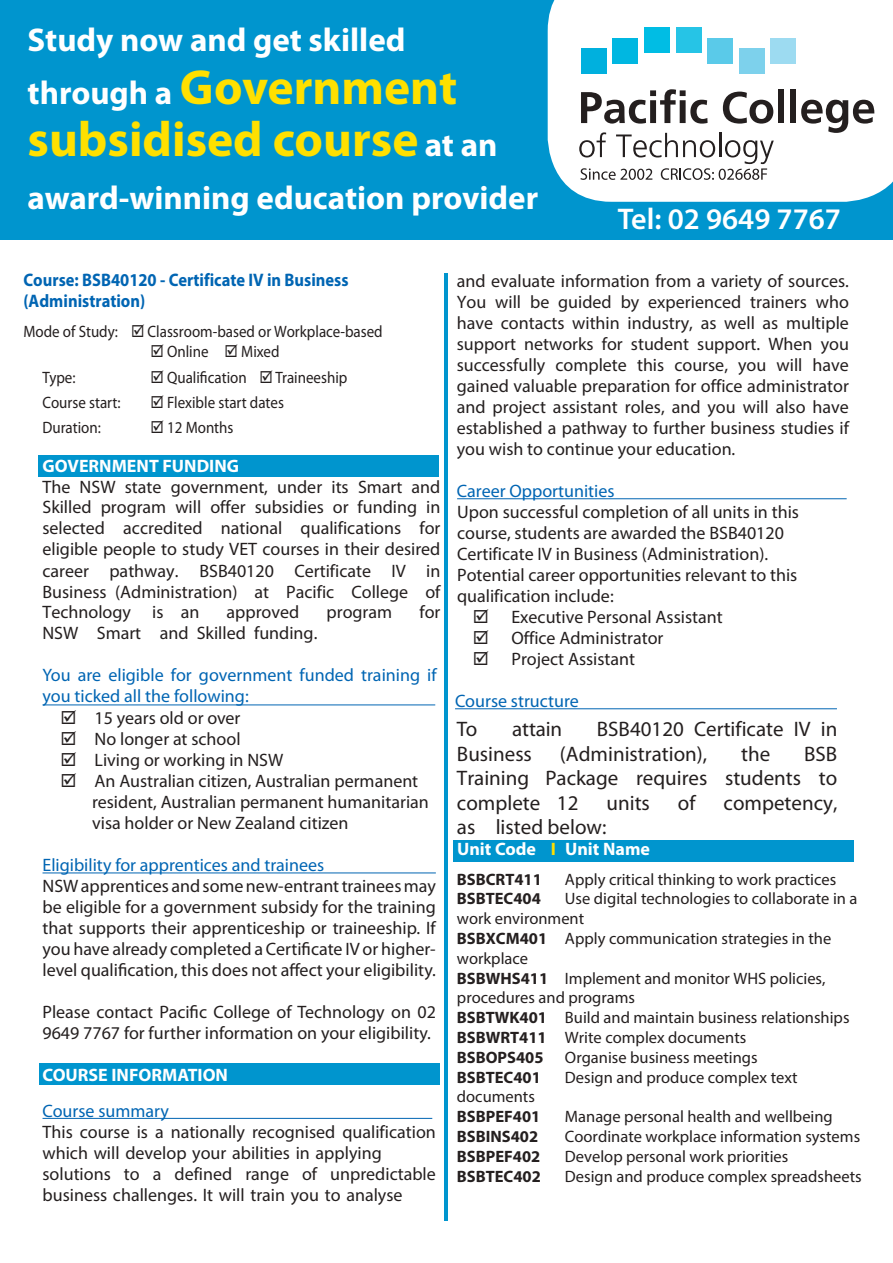
<style>
.page{position:relative;width:893px;height:1263px;background:#fff}
.page>*{position:absolute;margin:0;border:0;box-sizing:border-box;transform-origin:0 0}
.t1{font:700 49.5px/52.5px "Myriad Pro";color:#ffe000}
.t2{font:700 33px "Myriad Pro";color:#fff}
.t3{font:600 30px "Myriad Pro";color:#fff}
.t4{font:21px/24.5px "Myriad Pro";color:#241f1f;text-align:justify}
.t5{font:700 18.15px/20.9px "Myriad Pro";color:#0065b3;scale:.91 1}
.t6{font:18px/21px "Myriad Pro";color:#241f1f}
.t7{font:18px/21px "Myriad Pro";color:#0065b3}
.t8{font:700 18px "Myriad Pro";color:#fff}
.t9{font:16.5px/19.8px "Myriad Pro";color:#241f1f}
.t10{font:16.5px "Myriad Pro";color:#241f1f;scale:.91 1}
.t11{font:700 16.5px "Myriad Pro";color:#241f1f}
.s1{font-size:33px;color:#fff}
.s2{color:#ffe000}
.s3{font-weight:700}
</style>
<div class="page">
<div style="left:0;top:0;width:893px;height:239px;background:#0095ce"></div>
<div style="left:548px;top:0;width:345px;height:202px;background:#fff"></div>
<svg style="left:581px;top:89px;width:127px;height:35px;background:#aba9a9"></svg>
<svg style="left:723px;top:92px;width:50px;height:32px;background:#a6a4a4"></svg>
<div style="left:778px;top:90px;width:6px;height:33px;background:#241f1f"></div>
<div style="left:790px;top:90px;width:6px;height:33px;background:#241f1f"></div>
<svg style="left:801px;top:100px;width:73px;height:33px;background:#9e9b9b"></svg>
<div style="left:581px;top:49px;width:25px;height:25px;background:#00b0de"></div>
<div style="left:613px;top:38px;width:25px;height:25px;background:#00b7e1"></div>
<div style="left:644px;top:28px;width:26px;height:25px;background:#00bde4"></div>
<div style="left:676px;top:28px;width:25px;height:25px;background:#26c4e6"></div>
<div style="left:707px;top:38px;width:26px;height:25px;background:#5acae9"></div>
<div style="left:739px;top:49px;width:25px;height:25px;background:#7dd1ec"></div>
<div style="left:771px;top:38px;width:25px;height:25px;background:#9ddbf1"></div>
<svg style="left:579px;top:132px;width:195px;height:48px;background:#d7d6d6"></svg>
<div style="left:39px;top:455px;width:400px;height:21px;background:#0095ce"></div>
<div style="left:39px;top:1064px;width:400px;height:21px;background:#0095ce"></div>
<hr style="left:43px;top:704px;width:392px;height:1px;background:#0065b3">
<hr style="left:43px;top:872px;width:393px;height:1px;background:#0065b3">
<hr style="left:43px;top:1118px;width:389px;height:1px;background:#0065b3">
<div style="left:454px;top:840px;width:400px;height:21px;background:#0095ce"></div>
<hr style="left:457px;top:498px;width:390px;height:1px;background:#0065b3">
<hr style="left:455px;top:708px;width:382px;height:1px;background:#0065b3">
<hr style="left:445px;top:273px;width:3px;height:947px;background:#0095ce">
<h2 class="t2" style="left:28px;top:28px;width:379px">Study now and get skilled</h2>
<h1 class="t1" style="left:28px;top:65px;width:471px"><span class="s1">through a</span> Government subsidised course <span class="s1">at an</span></h1>
<h2 class="t2" style="left:28px;top:185px;width:512px">award-winning education provider</h2>
<h3 class="t3" style="left:618px;top:201px;width:225px">Tel: 02 9649 7767</h3>
<p class="t5" style="left:23px;top:271px;width:359px">Course: BSB40120 - Certificate IV in Business (Administration)</p>
<p class="t10" style="left:23px;top:325px;width:396px">Mode of Study: ☑ Classroom-based or Workplace-based</p>
<p class="t10" style="left:151px;top:345px;width:143px">☑ Online ☑ Mixed</p>
<p class="t10" style="left:43px;top:371px;width:38px">Type:</p>
<p class="t10" style="left:151px;top:371px;width:218px">☑ Qualification ☑ Traineeship</p>
<p class="t10" style="left:43px;top:396px;width:87px">Course start:</p>
<p class="t10" style="left:151px;top:396px;width:148px">☑ Flexible start dates</p>
<p class="t10" style="left:43px;top:421px;width:66px">Duration:</p>
<p class="t10" style="left:151px;top:421px;width:93px">☑ 12 Months</p>
<p class="t8" style="left:43px;top:459px;width:198px">GOVERNMENT FUNDING</p>
<p class="t6" style="left:42px;top:476px;width:399px;text-align:justify">The NSW state government, under its Smart and Skilled program will offer subsidies or funding in selected accredited national qualifications for eligible people to study VET courses in their desired career pathway. BSB40120 Certificate IV in Business (Administration) at Pacific College of Technology is an</p>
<p class="t6" style="left:227px;top:603px;width:74px">approved</p>
<p class="t6" style="left:327px;top:603px;width:67px">program</p>
<p class="t6" style="left:419px;top:603px;width:23px">for</p>
<p class="t6" style="left:42px;top:624px;width:276px">NSW Smart and Skilled funding.</p>
<p class="t7" style="left:42px;top:666px;width:396px">You are eligible for government funded training if you ticked all the following:</p>
<p class="t6" style="left:61px;top:709px;width:181px">☑ 15 years old or over</p>
<p class="t6" style="left:61px;top:730px;width:182px">☑ No longer at school</p>
<p class="t6" style="left:61px;top:751px;width:224px">☑ Living or working in NSW</p>
<p class="t6" style="left:92px;top:772px;width:338px;text-indent:-32px">☑ An Australian citizen, Australian permanent resident, Australian permanent humanitarian visa holder or New Zealand citizen</p>
<p class="t7" style="left:43px;top:856px;width:283px">Eligibility for apprentices and trainees</p>
<p class="t6" style="left:43px;top:877px;width:395px;text-align:justify">NSW apprentices and some new-entrant trainees may be eligible for a government subsidy for the training that supports their apprenticeship or traineeship. If you have already completed a Certificate IV or higher&shy;level qualification, this does not affect your eligibility.</p>
<p class="t6" style="left:43px;top:1003px;width:395px">Please contact Pacific College of Technology on 02<br>9649 7767 for further information on your eligibility.</p>
<p class="t8" style="left:43px;top:1068px;width:187px">COURSE INFORMATION</p>
<p class="t7" style="left:43px;top:1101px;width:128px">Course summary</p>
<p class="t6" style="left:43px;top:1121px;width:395px">This course is a nationally recognised qualification which will develop your abilities in applying solutions to a defined range of unpredictable business challenges. It will train you to analyse</p>
<p class="t6" style="left:457px;top:270px;width:394px;text-align:justify">and evaluate information from a variety of sources.<br>You will be guided by experienced trainers who have contacts within industry, as well as multiple support networks for student support. When you successfully complete this course, you will have gained valuable preparation for office administrator and project assistant roles, and you will also have established a pathway to further business studies if you wish to continue your education.</p>
<p class="t7" style="left:457px;top:482px;width:159px">Career Opportunities</p>
<p class="t6" style="left:457px;top:501px;width:343px">Upon successful completion of all units in this course, students are awarded the BSB40120<br>Certificate IV in Business (Administration).<br>Potential career opportunities relevant to this qualification include:</p>
<p class="t6" style="left:473px;top:606px;width:252px">☑ Executive Personal Assistant</p>
<p class="t6" style="left:473px;top:627px;width:192px">☑ Office Administrator</p>
<p class="t6" style="left:473px;top:648px;width:164px">☑ Project Assistant</p>
<p class="t7" style="left:455px;top:692px;width:125px">Course structure</p>
<p class="t4" style="left:457px;top:719px;width:22px">To</p>
<p class="t4" style="left:512px;top:719px;width:51px">attain</p>
<p class="t4" style="left:597px;top:717px;width:242px">BSB40120 Certificate IV in</p>
<p class="t4" style="left:457px;top:741px;width:76px">Business</p>
<p class="t4" style="left:560px;top:741px;width:149px">(Administration),</p>
<p class="t4" style="left:741px;top:743px;width:31px">the</p>
<p class="t4" style="left:457px;top:743px;width:382px;text-indent:347px">BSB Training Package requires students to complete 12</p>
<p class="t4" style="left:606px;top:792px;width:45px">units</p>
<p class="t4" style="left:678px;top:792px;width:19px">of</p>
<p class="t4" style="left:724px;top:792px;width:115px">competency,</p>
<p class="t4" style="left:457px;top:817px;width:151px">as listed below:</p>
<p class="t8" style="left:457px;top:842px;width:194px">Unit Code <span class="s2">I</span> Unit Name</p>
<p class="t11" style="left:457px;top:868px;width:86px">BSBCRT411</p>
<p class="t9" style="left:565px;top:869px;width:273px">Apply critical thinking to work practices</p>
<p class="t11" style="left:457px;top:888px;width:85px">BSBTEC404</p>
<p class="t9" style="left:457px;top:889px;width:402px;text-indent:108px">Use digital technologies to collaborate in a work environment<br><span class="s3">BSBXCM401</span> Apply communication strategies in the workplace<br><span class="s3">BSBWHS411</span> Implement and monitor WHS policies, procedures and programs<br><span class="s3">BSBTWK401</span> Build and maintain business relationships<br><span class="s3">BSBWRT411</span> Write complex documents<br><span class="s3">BSBOPS405</span></p>
<p class="t9" style="left:565px;top:1047px;width:194px">Organise business meetings</p>
<p class="t11" style="left:457px;top:1066px;width:85px">BSBTEC401</p>
<p class="t9" style="left:565px;top:1067px;width:234px">Design and produce complex text</p>
<p class="t9" style="left:457px;top:1087px;width:80px">documents</p>
<p class="t11" style="left:457px;top:1106px;width:85px">BSBPEF401</p>
<p class="t9" style="left:565px;top:1106px;width:269px">Manage personal health and wellbeing</p>
<p class="t11" style="left:457px;top:1126px;width:83px">BSBINS402</p>
<p class="t9" style="left:565px;top:1126px;width:297px">Coordinate workplace information systems</p>
<p class="t11" style="left:457px;top:1145px;width:85px">BSBPEF402</p>
<p class="t9" style="left:565px;top:1146px;width:225px">Develop personal work priorities</p>
<p class="t11" style="left:457px;top:1165px;width:85px">BSBTEC402</p>
<p class="t9" style="left:565px;top:1166px;width:298px">Design and produce complex spreadsheets</p>
</div>
